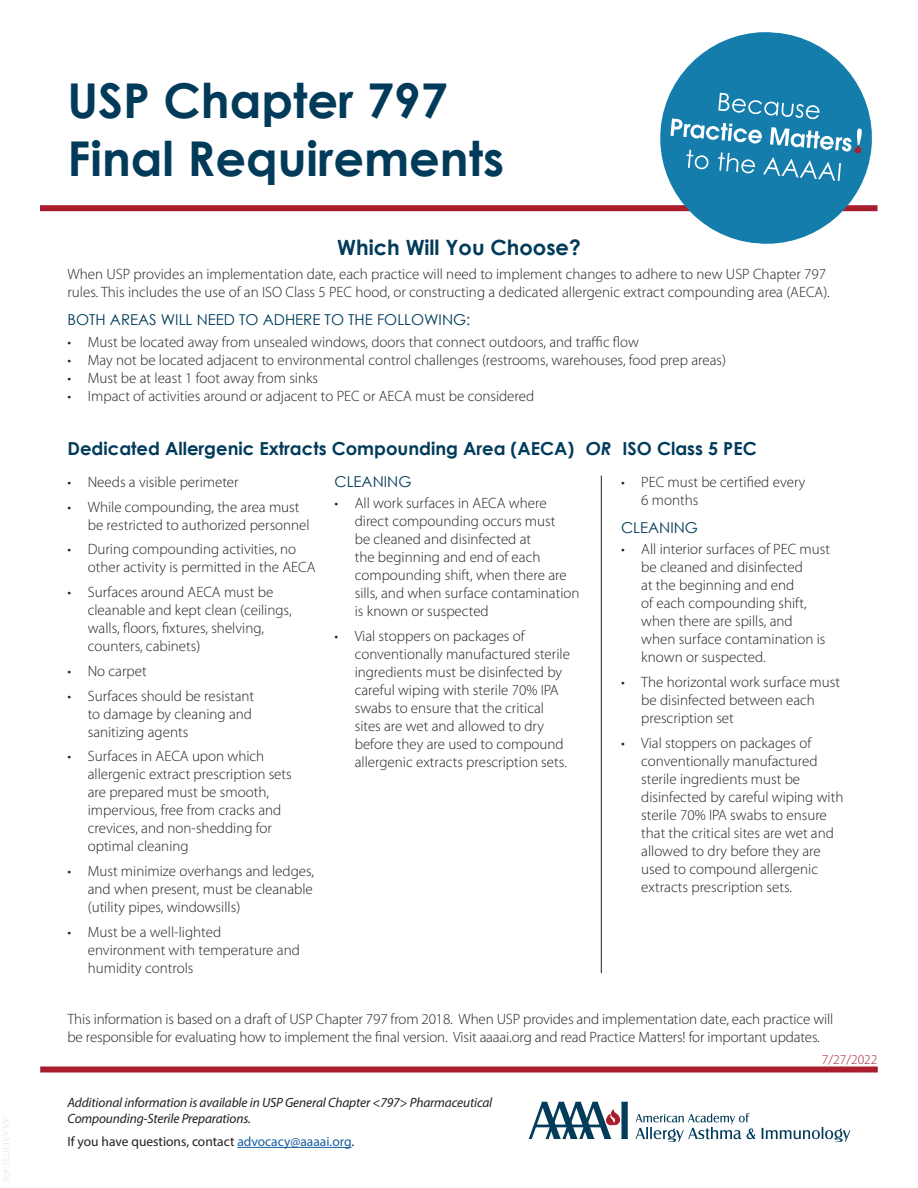
<style>
.page{position:relative;width:918px;height:1188px;background:#fff}
.page>*{position:absolute;margin:0;border:0;box-sizing:border-box;transform-origin:0 0}
.t1{font:700 48px/58.5px "Century Gothic";color:#023b5a}
.t2{font:700 21px "Century Gothic";color:#023b5a}
.t3{font:700 18px "Century Gothic";color:#023b5a}
.t4{font:300 15px/18px "Myriad Pro";color:#231f20}
.t5{font:15px "Century Gothic";color:#023b5a}
.t6{font:italic 13.5px/16.2px "Myriad Pro";letter-spacing:-.01em;color:#231f20}
.t7{font:13.5px "Myriad Pro";color:#231f20}
.t8{font:300 13.5px "Myriad Pro";color:#aa1d2d}
.s1{font-style:italic}
.s2{color:#175d9e}
</style>
<div class="page">
<svg style="left:636px;top:1113px;width:119px;height:29px"></svg>
<svg style="left:762px;top:1127px;width:88px;height:15px"></svg>
<svg style="left:529px;top:1102px;width:99px;height:37px"></svg>
<div style="left:40px;top:205px;width:837px;height:6px;background:#aa1d2d"></div>
<svg style="left:656px;top:32px;width:221px;height:212px;fill:#157dac"></svg>
<svg style="left:670px;top:93px;width:193px;height:88px;background:#378fb7"></svg>
<div style="left:40px;top:1066px;width:838px;height:6px;background:#aa1d2d"></div>
<hr style="left:601px;top:476px;width:1px;height:497px;background:#231f20">
<hr style="left:237px;top:1147px;width:114px;height:1px;background:#175d9e">
<h1 class="t1" style="left:68px;top:69px;width:438px">USP Chapter 797<br>Final Requirements</h1>
<h2 class="t2" style="left:337px;top:231px;width:245px">Which Will You Choose?</h2>
<p class="t4" style="left:68px;top:265px;width:764px">When USP provides an implementation date, each practice will need to implement changes to adhere to new USP Chapter 797 rules. This includes the use of an ISO Class 5 PEC hood, or constructing a dedicated allergenic extract compounding area (AECA).</p>
<p class="t5" style="left:68px;top:310px;width:404px">BOTH AREAS WILL NEED TO ADHERE TO THE FOLLOWING:</p>
<p class="t4" style="left:68px;top:333px;width:573px">• Must be located away from unsealed windows, doors that connect outdoors, and traffic flow</p>
<p class="t4" style="left:68px;top:351px;width:660px">• May not be located adjacent to environmental control challenges (restrooms, warehouses, food prep areas)</p>
<p class="t4" style="left:68px;top:369px;width:252px">• Must be at least 1 foot away from sinks</p>
<p class="t4" style="left:68px;top:387px;width:468px">• Impact of activities around or adjacent to PEC or AECA must be considered</p>
<p class="t3" style="left:68px;top:435px;width:508px">Dedicated Allergenic Extracts Compounding Area (AECA)</p>
<p class="t4" style="left:641px;top:473px;width:166px;text-indent:-20px">• PEC must be certified every<br>6 months</p>
<p class="t5" style="left:621px;top:517px;width:78px">CLEANING</p>
<p class="t4" style="left:641px;top:540px;width:190px;text-indent:-20px">• All interior surfaces of PEC must be cleaned and disinfected<br>at the beginning and end<br>of each compounding shift, when there are spills, and when surface contamination is known or suspected.</p>
<p class="t4" style="left:641px;top:673px;width:200px;text-indent:-20px">• The horizontal work surface must be disinfected between each prescription set</p>
<p class="t4" style="left:641px;top:734px;width:204px;text-indent:-20px">• Vial stoppers on packages of conventionally manufactured sterile ingredients must be disinfected by careful wiping with sterile 70% IPA swabs to ensure that the critical sites are wet and allowed to dry before they are used to compound allergenic extracts prescription sets.</p>
<p class="t3" style="left:586px;top:435px;width:173px"><span class="s1">OR</span> ISO Class 5 PEC</p>
<p class="t5" style="left:335px;top:471px;width:78px">CLEANING</p>
<p class="t4" style="left:355px;top:494px;width:226px;text-indent:-20px">• All work surfaces in AECA where direct compounding occurs must<br>be cleaned and disinfected at<br>the beginning and end of each compounding shift, when there are sills, and when surface contamination is known or suspected</p>
<p class="t4" style="left:355px;top:627px;width:217px;text-indent:-20px">• Vial stoppers on packages of conventionally manufactured sterile ingredients must be disinfected by careful wiping with sterile 70% IPA swabs to ensure that the critical sites are wet and allowed to dry before they are used to compound allergenic extracts prescription sets.</p>
<p class="t4" style="left:68px;top:473px;width:173px">• Needs a visible perimeter</p>
<p class="t4" style="left:88px;top:498px;width:224px;text-indent:-20px">• While compounding, the area must be restricted to authorized personnel</p>
<p class="t4" style="left:88px;top:540px;width:229px;text-indent:-20px">• During compounding activities, no other activity is permitted in the AECA</p>
<p class="t4" style="left:88px;top:583px;width:205px;text-indent:-20px">• Surfaces around AECA must be cleanable and kept clean (ceilings, walls, floors, fixtures, shelving, counters, cabinets)</p>
<p class="t4" style="left:68px;top:662px;width:81px">• No carpet</p>
<p class="t4" style="left:88px;top:687px;width:168px;text-indent:-20px">• Surfaces should be resistant to damage by cleaning and sanitizing agents</p>
<p class="t4" style="left:88px;top:747px;width:206px;text-indent:-20px">• Surfaces in AECA upon which allergenic extract prescription sets are prepared must be smooth, impervious, free from cracks and crevices, and non-shedding for optimal cleaning</p>
<p class="t4" style="left:88px;top:862px;width:228px;text-align:justify;text-indent:-20px">• Must minimize overhangs and ledges, and when present, must be cleanable (utility pipes, windowsills)</p>
<p class="t4" style="left:88px;top:923px;width:214px;text-indent:-20px">• Must be a well-lighted environment with temperature and humidity controls</p>
<p class="t4" style="left:68px;top:1010px;width:767px">This information is based on a draft of USP Chapter 797 from 2018. When USP provides and implementation date, each practice will be responsible for evaluating how to implement the final version. Visit aaaai.org and read Practice Matters! for important updates.</p>
<p class="t6" style="left:68px;top:1094px;width:426px">Additional information is available in USP General Chapter &lt;797&gt; Pharmaceutical<br>Compounding-Sterile Preparations.</p>
<p class="t7" style="left:68px;top:1133px;width:288px">If you have questions, contact <span class="s2">advocacy@aaaai.org</span>.</p>
<p class="t8" style="left:822px;top:1051px;width:57px">7/27/2022</p>
</div>
